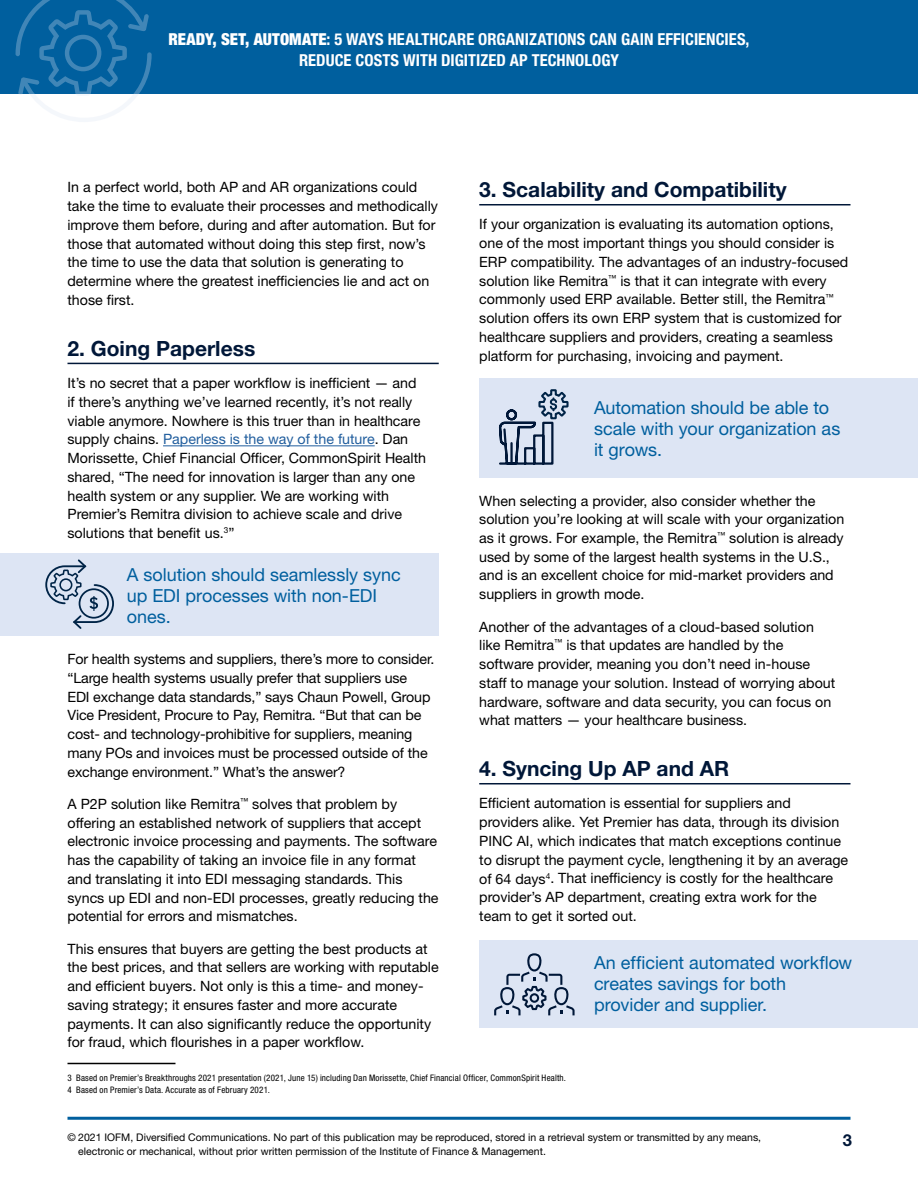
<style>
.page{position:relative;width:918px;height:1188px;background:#fff}
.page>*{position:absolute;margin:0;border:0;box-sizing:border-box;transform-origin:0 0}
.t1{font:700 21px "Helvetica Neue LT Std";color:#001738}
.t2{font:18px/21px "Helvetica Neue LT Std";letter-spacing:-.005em;color:#005f9e}
.t3{font:700 condensed 16.5px/21px "Helvetica Neue LT Std";letter-spacing:.005em;color:#fff;text-align:center}
.t4{font:700 16.5px "Helvetica Neue LT Std";color:#001738}
.t5{font:14.25px/18.8px "Helvetica Neue LT Std";color:#000}
.t6{font:10.5px/13.5px "Helvetica Neue LT Std";color:#000}
.t7{font:condensed 9px/12px "Helvetica Neue LT Std";letter-spacing:.02em;color:#000}
.s1{font-weight:900}
.s2{color:#215e9e}
</style>
<div class="page">
<hr style="left:68px;top:1117px;width:782px;height:3px;background:#005f9e">
<div style="left:0;top:0;width:918px;height:94px;background:#005f9e"></div>
<svg style="left:16px;top:0;width:136px;height:122px"></svg>
<hr style="left:68px;top:363px;width:371px;height:1px;background:#001738">
<hr style="left:163px;top:445px;width:212px;height:1px;background:#215e9e">
<hr style="left:68px;top:1063px;width:108px;height:1px;background:#000">
<hr style="left:479px;top:204px;width:371px;height:1px;background:#001738">
<hr style="left:479px;top:783px;width:371px;height:1px;background:#001738">
<div style="left:479px;top:940px;width:439px;height:88px;background:#dde5f4"></div>
<svg style="left:494px;top:953px;width:81px;height:62px"></svg>
<div style="left:479px;top:379px;width:439px;height:99px;background:#dde5f4"></div>
<svg style="left:498px;top:389px;width:71px;height:76px"></svg>
<div style="left:0;top:553px;width:439px;height:82px;background:#dde5f4"></div>
<svg style="left:45px;top:559px;width:69px;height:70px"></svg>
<p class="t3" style="left:168px;top:29px;width:583px"><span class="s1">READY, SET, AUTOMATE</span>: 5 WAYS HEALTHCARE ORGANIZATIONS CAN GAIN EFFICIENCIES,<br>REDUCE COSTS WITH DIGITIZED AP TECHNOLOGY</p>
<h1 class="t1" style="left:479px;top:177px;width:309px">3. Scalability and Compatibility</h1>
<p class="t5" style="left:479px;top:215px;width:370px">If your organization is evaluating its automation options, one of the most important things you should consider is ERP compatibility. The advantages of an industry-focused solution like Remitra<sup>™</sup> is that it can integrate with every commonly used ERP available. Better still, the Remitra<sup>™ </sup>solution offers its own ERP system that is customized for healthcare suppliers and providers, creating a seamless platform for purchasing, invoicing and payment.</p>
<p class="t5" style="left:68px;top:178px;width:372px">In a perfect world, both AP and AR organizations could take the time to evaluate their processes and methodically improve them before, during and after automation. But for those that automated without doing this step first, now’s the time to use the data that solution is generating to determine where the greatest inefficiencies lie and act on those first.</p>
<h1 class="t1" style="left:68px;top:335px;width:189px">2. Going Paperless</h1>
<p class="t5" style="left:68px;top:374px;width:360px">It’s no secret that a paper workflow is inefficient — and if there’s anything we’ve learned recently, it’s not really viable anymore. Nowhere is this truer than in healthcare supply chains. <span class="s2">Paperless is the way of the future</span>. Dan Morissette, Chief Financial Officer, CommonSpirit Health shared, “The need for innovation is larger than any one health system or any supplier. We are working with Premier’s Remitra division to achieve scale and drive solutions that benefit us.<sup>3</sup>”</p>
<p class="t2" style="left:594px;top:397px;width:248px">Automation should be able to scale with your organization as it grows.</p>
<p class="t5" style="left:479px;top:491px;width:367px">When selecting a provider, also consider whether the solution you’re looking at will scale with your organization as it grows. For example, the Remitra<sup>™</sup> solution is already used by some of the largest health systems in the U.S., and is an excellent choice for mid-market providers and suppliers in growth mode.</p>
<p class="t5" style="left:479px;top:617px;width:358px">Another of the advantages of a cloud-based solution like Remitra<sup>™</sup> is that updates are handled by the software provider, meaning you don’t need in-house staff to manage your solution. Instead of worrying about hardware, software and data security, you can focus on what matters — your healthcare business.</p>
<h1 class="t1" style="left:479px;top:756px;width:252px">4. Syncing Up AP and AR</h1>
<p class="t5" style="left:479px;top:794px;width:371px">Efficient automation is essential for suppliers and providers alike. Yet Premier has data, through its division PINC AI, which indicates that match exceptions continue to disrupt the payment cycle, lengthening it by an average of 64 days<sup>4</sup>. That inefficiency is costly for the healthcare provider’s AP department, creating extra work for the team to get it sorted out.</p>
<p class="t2" style="left:594px;top:952px;width:260px">An efficient automated workflow creates savings for both provider and supplier.</p>
<p class="t2" style="left:127px;top:564px;width:275px">A solution should seamlessly sync up EDI processes with non-EDI ones.</p>
<p class="t5" style="left:67px;top:650px;width:368px">For health systems and suppliers, there’s more to consider. “Large health systems usually prefer that suppliers use<br>EDI exchange data standards,” says Chaun Powell, Group Vice President, Procure to Pay, Remitra. “But that can be cost- and technology-prohibitive for suppliers, meaning many POs and invoices must be processed outside of the exchange environment.” What’s the answer?</p>
<p class="t5" style="left:67px;top:794px;width:373px">A P2P solution like Remitra<sup>™</sup> solves that problem by offering an established network of suppliers that accept electronic invoice processing and payments. The software has the capability of taking an invoice file in any format and translating it into EDI messaging standards. This syncs up EDI and non-EDI processes, greatly reducing the potential for errors and mismatches.</p>
<p class="t5" style="left:67px;top:939px;width:373px">This ensures that buyers are getting the best products at the best prices, and that sellers are working with reputable and efficient buyers. Not only is this a time- and money&shy;saving strategy; it ensures faster and more accurate payments. It can also significantly reduce the opportunity for fraud, which flourishes in a paper workflow.</p>
<p class="t7" style="left:68px;top:1072px;width:500px">3 Based on Premier’s Breakthroughs 2021 presentation (2021, June 15) including Dan Morissette, Chief Financial Officer, CommonSpirit Health.<br>4 Based on Premier’s Data. Accurate as of February 2021.</p>
<p class="t6" style="left:78px;top:1131px;width:684px;text-indent:-11px">© 2021 IOFM, Diversified Communications. No part of this publication may be reproduced, stored in a retrieval system or transmitted by any means, electronic or mechanical, without prior written permission of the Institute of Finance &amp; Management.</p>
<p class="t4" style="left:843px;top:1130px;width:11px">3</p>
</div>
